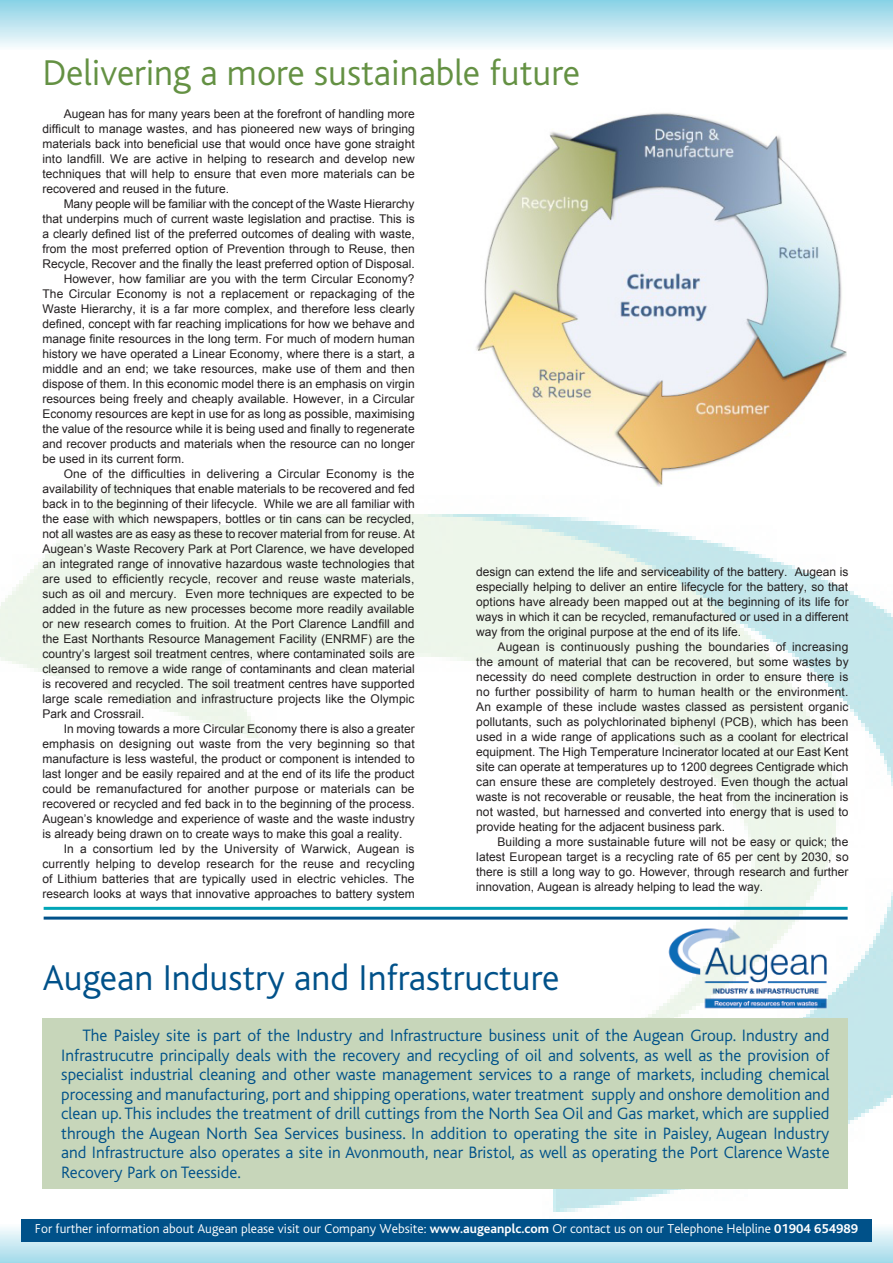
<style>
.page{position:relative;width:893px;height:1263px;background:#fff}
.page>*{position:absolute;margin:0;border:0;box-sizing:border-box;transform-origin:0 0}
.t1{font:300 37.5px "Bliss";color:#649143}
.t2{font:300 37.5px "Bliss";color:#005189}
.t3{font:300 17.25px/19.5px "Bliss";color:#005189;text-align:justify}
.t4{font:300 13.5px "Bliss";color:#fff}
.Default{font:12px/15px "Arial";color:#231f20;text-align:justify}
.Pa0{font:12px/15px "Arial";color:#231f20;text-align:justify}
.s1{font-weight:700}
</style>
<div class="page">
<img style="left:0;top:481px;width:893px;height:731px">
<div style="left:0;top:1223px;width:893px;height:40px;background:linear-gradient(to bottom,#fdfefe,#a4daea)"></div>
<div style="left:0;top:0;width:893px;height:50px;background:linear-gradient(to bottom,#88d1e5,#f8fbfc)"></div>
<div style="left:21px;top:1219px;width:851px;height:23px;background:#005189"></div>
<div style="left:43px;top:1018px;width:805px;height:170px;background:#c7d6ba"></div>
<hr style="left:44px;top:907px;width:804px;height:3px;background:#00a5b7">
<hr style="left:44px;top:916px;width:804px;height:3px;background:#005189">
<img style="left:466px;top:113px;width:380px;height:374px">
<img style="left:664px;top:925px;width:168px;height:85px">
<p class="t1" style="left:43px;top:52px;width:539px">Delivering a more sustainable future</p>
<p class="Pa0" style="left:42px;top:106px;width:374px;text-indent:21px">Augean has for many years been at the forefront of handling more difficult to manage wastes, and has pioneered new ways of bringing materials back into beneficial use that would once have gone straight into landfill. We are active in helping to research and develop new techniques that will help to ensure that even more materials can be recovered and reused in the future.</p>
<p class="Default" style="left:42px;top:196px;width:374px;text-indent:21px">Many people will be familiar with the concept of the Waste Hierarchy that underpins much of current waste legislation and practise. This is a clearly defined list of the preferred outcomes of dealing with waste, from the most preferred option of Prevention through to Reuse, then Recycle, Recover and the finally the least preferred option of Disposal.</p>
<p class="Pa0" style="left:42px;top:271px;width:374px;text-indent:21px">However, how familiar are you with the term Circular Economy?<br>The Circular Economy is not a replacement or repackaging of the Waste Hierarchy, it is a far more complex, and therefore less clearly defined, concept with far reaching implications for how we behave and manage finite resources in the long term. For much of modern human history we have operated a Linear Economy, where there is a start, a middle and an end; we take resources, make use of them and then dispose of them. In this economic model there is an emphasis on virgin resources being freely and cheaply available. However, in a Circular Economy resources are kept in use for as long as possible, maximising the value of the resource while it is being used and finally to regenerate and recover products and materials when the resource can no longer be used in its current form.</p>
<p class="Default" style="left:42px;top:466px;width:374px;text-indent:21px">One of the difficulties in delivering a Circular Economy is the availability of techniques that enable materials to be recovered and fed back in to the beginning of their lifecycle. While we are all familiar with the ease with which newspapers, bottles or tin cans can be recycled, not all wastes are as easy as these to recover material from for reuse. At Augean’s Waste Recovery Park at Port Clarence, we have developed an integrated range of innovative hazardous waste technologies that are used to efficiently recycle, recover and reuse waste materials, such as oil and mercury. Even more techniques are expected to be added in the future as new processes become more readily available or new research comes to fruition. At the Port Clarence Landfill and the East Northants Resource Management Facility (ENRMF) are the country’s largest soil treatment centres, where contaminated soils are cleansed to remove a wide range of contaminants and clean material is recovered and recycled. The soil treatment centres have supported large scale remediation and infrastructure projects like the Olympic Park and Crossrail.</p>
<p class="Pa0" style="left:42px;top:721px;width:374px;text-indent:21px">In moving towards a more Circular Economy there is also a greater emphasis on designing out waste from the very beginning so that manufacture is less wasteful, the product or component is intended to last longer and be easily repaired and at the end of its life the product could be remanufactured for another purpose or materials can be recovered or recycled and fed back in to the beginning of the process.<br>Augean’s knowledge and experience of waste and the waste industry is already being drawn on to create ways to make this goal a reality.</p>
<p class="Default" style="left:42px;top:841px;width:374px;text-indent:21px">In a consortium led by the University of Warwick, Augean is currently helping to develop research for the reuse and recycling of Lithium batteries that are typically used in electric vehicles. The research looks at ways that innovative approaches to battery system</p>
<p class="Default" style="left:476px;top:565px;width:374px">design can extend the life and serviceability of the battery. Augean is especially helping to deliver an entire lifecycle for the battery, so that options have already been mapped out at the beginning of its life for ways in which it can be recycled, remanufactured or used in a different way from the original purpose at the end of its life.</p>
<p class="Default" style="left:476px;top:640px;width:374px;text-indent:21px">Augean is continuously pushing the boundaries of increasing the amount of material that can be recovered, but some wastes by necessity do need complete destruction in order to ensure there is no further possibility of harm to human health or the environment.<br>An example of these include wastes classed as persistent organic pollutants, such as polychlorinated biphenyl (PCB), which has been used in a wide range of applications such as a coolant for electrical equipment. The High Temperature Incinerator located at our East Kent site can operate at temperatures up to 1200 degrees Centigrade which can ensure these are completely destroyed. Even though the actual waste is not recoverable or reusable, the heat from the incineration is not wasted, but harnessed and converted into energy that is used to provide heating for the adjacent business park.</p>
<p class="Default" style="left:476px;top:835px;width:374px;text-indent:21px">Building a more sustainable future will not be easy or quick; the latest European target is a recycling rate of 65 per cent by 2030, so there is still a long way to go. However, through research and further innovation, Augean is already helping to lead the way.</p>
<p class="t2" style="left:43px;top:958px;width:518px">Augean Industry and Infrastructure</p>
<p class="t3" style="left:61px;top:1026px;width:770px;text-indent:21px">The Paisley site is part of the Industry and Infrastructure business unit of the Augean Group. Industry and Infrastrucutre principally deals with the recovery and recycling of oil and solvents, as well as the provision of specialist industrial cleaning and other waste management services to a range of markets, including chemical processing and manufacturing, port and shipping operations, water treatment supply and onshore demolition and clean up. This includes the treatment of drill cuttings from the North Sea Oil and Gas market, which are supplied through the Augean North Sea Services business. In addition to operating the site in Paisley, Augean Industry and Infrastructure also operates a site in Avonmouth, near Bristol, as well as operating the Port Clarence Waste Recovery Park on Teesside.</p>
<p class="t4" style="left:35px;top:1221px;width:824px">For further information about Augean please visit our Company Website: <span class="s1">www.augeanplc.com</span> Or contact us on our Telephone Helpline <span class="s1">01904 654989</span></p>
</div>
